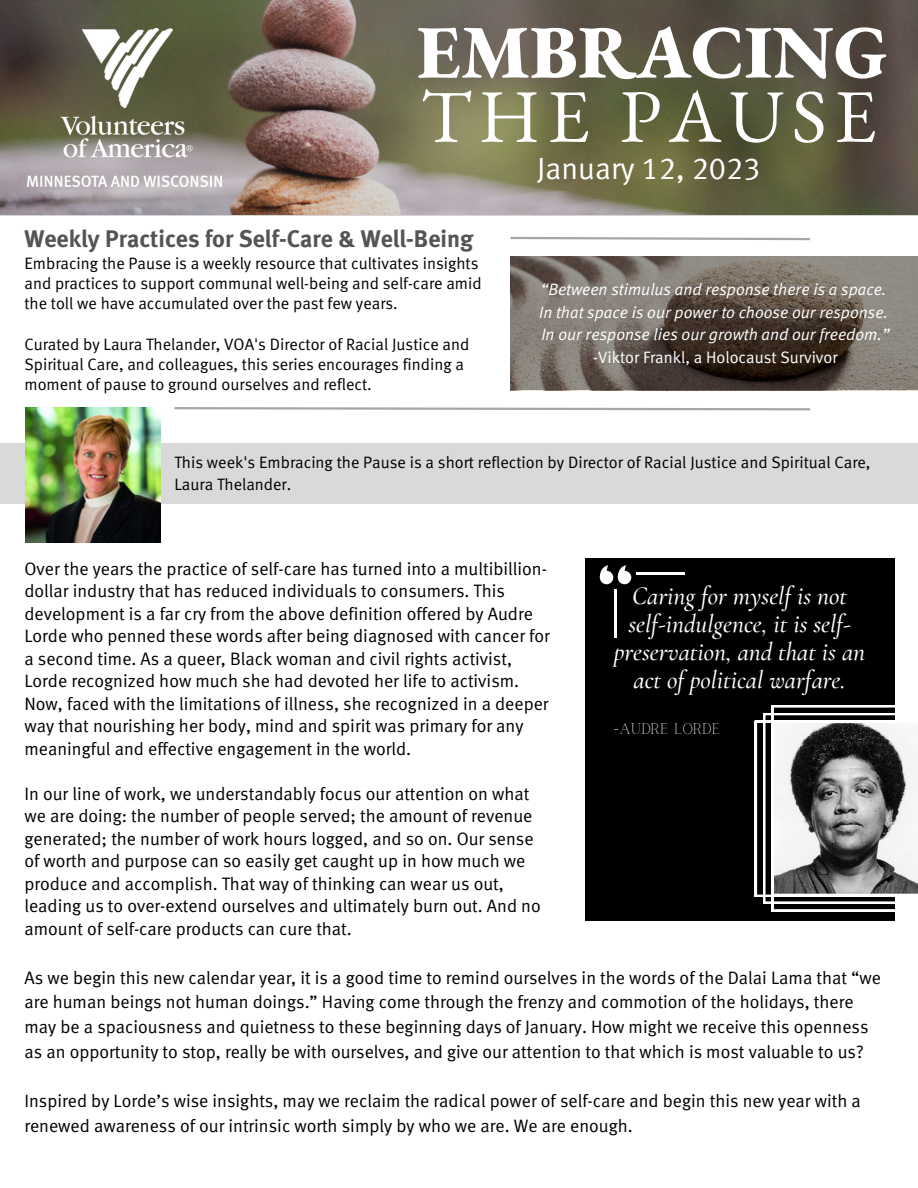
<style>
.page{position:relative;width:918px;height:1188px;background:#fff}
.page>*{position:absolute;margin:0;border:0;box-sizing:border-box;transform-origin:0 0}
.t1{font:800 75.45px "EB Garamond";color:#fff}
.t2{font:75.45px "EB Garamond";letter-spacing:.1em;color:#fff}
.t3{font:30.75px "Meta Normal LF";color:#fff}
.t4{font:italic 500 25.5px/27.9px "Cormorant Garamond";color:#fff;text-align:center}
.t5{font:700 24px "Meta";color:#545454}
.t6{font:18px/22.5px "Meta Normal LF";color:#000}
.t7{font:16.5px/20.2px "Meta Normal LF";color:#000}
.t8{font:italic 16.5px/22.5px "Meta Normal LF";color:#fff}
.t9{font:16.5px "Meta Normal LF";color:#fff}
.t10{font:15.3px "Calgary";color:#fff}
</style>
<div class="page">
<svg style="left:510px;top:236px;width:300px;height:5px"></svg>
<svg style="left:0;top:0;width:918px;height:215px;background:#716956"></svg>
<img style="left:28px;top:28px;width:193px;height:159px">
<svg style="left:174px;top:407px;width:636px;height:4px"></svg>
<div style="left:0;top:443px;width:918px;height:61px;background:#d9d9d9"></div>
<svg style="left:511px;top:257px;width:407px;height:133px;background:#695f57"></svg>
<img style="left:26px;top:407px;width:135px;height:135px">
<div style="left:585px;top:559px;width:309px;height:362px;background:#000"></div>
<svg style="left:755px;top:705px;width:163px;height:206px"></svg>
<div style="left:618px;top:571px;width:13px;height:13px;background:#fff;border-radius:50%"></div>
<div style="left:600px;top:571px;width:13px;height:13px;background:#fff;border-radius:50%"></div>
<svg style="left:599px;top:565px;width:33px;height:13px"></svg>
<hr style="left:614px;top:590px;width:3px;height:48px;background:#fff">
<hr style="left:637px;top:573px;width:48px;height:2px;background:#fff">
<h1 class="t1" style="left:417px;top:2px;width:472px">EMBRACING</h1>
<h1 class="t2" style="left:421px;top:66px;width:457px">THE PAUSE</h1>
<h2 class="t3" style="left:537px;top:150px;width:225px">January 12, 2023</h2>
<h3 class="t5" style="left:24px;top:225px;width:450px">Weekly Practices for Self-Care &amp; Well-Being</h3>
<p class="t7" style="left:24px;top:253px;width:459px">Embracing the Pause is a weekly resource that cultivates insights and practices to support communal well-being and self-care amid the toll we have accumulated over the past few years.</p>
<p class="t7" style="left:24px;top:334px;width:446px">Curated by Laura Thelander, VOA's Director of Racial Justice and<br>Spiritual Care, and colleagues, this series encourages finding a moment of pause to ground ourselves and reflect.</p>
<p class="t8" style="left:539px;top:278px;width:352px">“Between stimulus and response there is a space.<br>In that space is our power to choose our response.<br>In our response lies our growth and our freedom.”</p>
<p class="t9" style="left:593px;top:348px;width:246px">-Viktor Frankl, a Holocaust Survivor</p>
<p class="t7" style="left:174px;top:451px;width:698px;line-height:22.5px">This week's Embracing the Pause is a short reflection by Director of Racial Justice and Spiritual Care,<br>Laura Thelander.</p>
<p class="t6" style="left:24px;top:557px;width:527px">Over the years the practice of self-care has turned into a multibillion&shy;dollar industry that has reduced individuals to consumers. This development is a far cry from the above definition offered by Audre Lorde who penned these words after being diagnosed with cancer for a second time. As a queer, Black woman and civil rights activist, Lorde recognized how much she had devoted her life to activism.<br>Now, faced with the limitations of illness, she recognized in a deeper way that nourishing her body, mind and spirit was primary for any meaningful and effective engagement in the world.</p>
<p class="t6" style="left:24px;top:782px;width:518px">In our line of work, we understandably focus our attention on what we are doing: the number of people served; the amount of revenue generated; the number of work hours logged, and so on. Our sense of worth and purpose can so easily get caught up in how much we produce and accomplish. That way of thinking can wear us out, leading us to over-extend ourselves and ultimately burn out. And no amount of self-care products can cure that.</p>
<h3 class="t4" style="left:614px;top:582px;width:253px">Caring for myself is not self-indulgence, it is self&shy;preservation, and that is an act of political warfare.</h3>
<p class="t10" style="left:614px;top:721px;width:108px">-AUDRE LORDE</p>
<p class="t6" style="left:24px;top:965px;width:858px;line-height:24.8px">As we begin this new calendar year, it is a good time to remind ourselves in the words of the Dalai Lama that “we are human beings not human doings.” Having come through the frenzy and commotion of the holidays, there may be a spaciousness and quietness to these beginning days of January. How might we receive this openness as an opportunity to stop, really be with ourselves, and give our attention to that which is most valuable to us?</p>
<p class="t6" style="left:24px;top:1089px;width:838px;line-height:24.8px">Inspired by Lorde’s wise insights, may we reclaim the radical power of self-care and begin this new year with a renewed awareness of our intrinsic worth simply by who we are. We are enough.</p>
</div>
